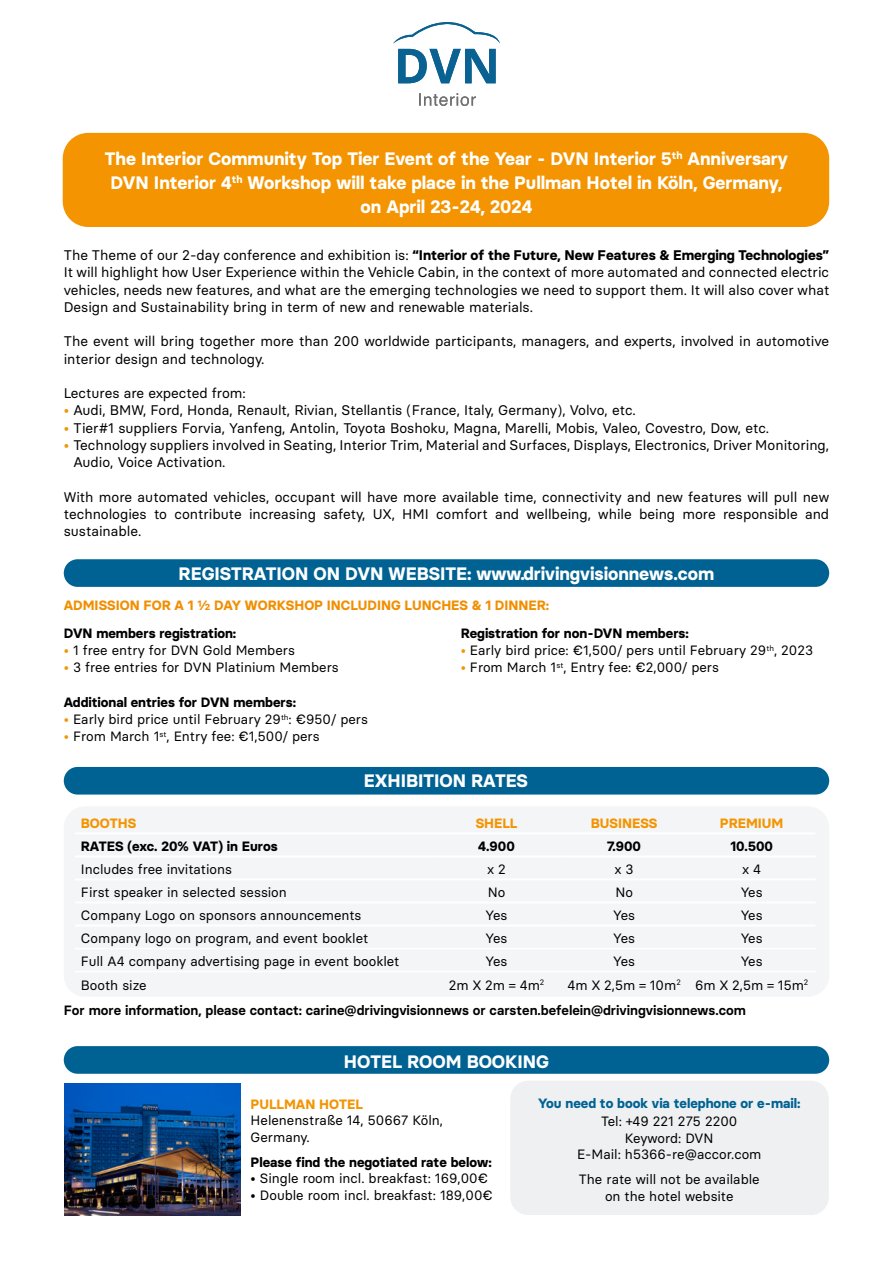
<style>
.page{position:relative;width:893px;height:1263px;background:#fff}
.page>*{position:absolute;margin:0;border:0;box-sizing:border-box;transform-origin:0 0}
.titre{font:700 18px/24px "Basier Circle";color:#fff;text-align:center}
.speakers{font:700 18px "Basier Circle";color:#fff}
.courant{font:13.95px/17.2px "Basier Circle";color:#000;text-align:justify}
.courant-2{font:700 13.95px "Basier Circle";color:#000}
.courant-3{font:13.5px/16.5px "Basier Circle";color:#000}
.speakers_tblx{font:13.5px "Basier Circle";color:#000}
.courant-4{font:700 13.5px "Basier Circle";color:#000}
.courant-5{font:600 13.5px "Basier Circle";color:#000}
.courant-6{font:700 13.5px "Basier Circle";color:#f18e00}
.speakers_tblx-2{font:700 13.5px "Basier Circle";color:#000}
.courant-7{font:700 13.5px "Basier Circle";color:#006293}
.speakers_tblx-3{font:700 13.5px "Basier Circle";color:#f39400}
.s1{font-weight:400}
.s2{color:#f39400}
.s3{font-weight:700;color:#f39400}
</style>
<div class="page">
<div style="left:63px;top:133px;width:766px;height:94px;background:#f39400;border-radius:26px"></div>
<div style="left:64px;top:559px;width:765px;height:28px;background:#006293;border-radius:14px"></div>
<div style="left:64px;top:767px;width:765px;height:27px;background:#006293;border-radius:14px"></div>
<svg style="left:393px;top:22px;width:107px;height:61px"></svg>
<svg style="left:419px;top:93px;width:57px;height:13px"></svg>
<div style="left:64px;top:806px;width:765px;height:191px;background:#f4f5f6;border-radius:21px"></div>
<hr style="left:75px;top:855px;width:358px;height:2px;background:#fff">
<hr style="left:433px;top:855px;width:127px;height:2px;background:#fff">
<hr style="left:560px;top:855px;width:128px;height:2px;background:#fff">
<hr style="left:688px;top:855px;width:127px;height:2px;background:#fff">
<hr style="left:75px;top:878px;width:358px;height:2px;background:#fff">
<hr style="left:433px;top:878px;width:127px;height:2px;background:#fff">
<hr style="left:560px;top:878px;width:128px;height:2px;background:#fff">
<hr style="left:688px;top:878px;width:127px;height:2px;background:#fff">
<hr style="left:75px;top:901px;width:358px;height:2px;background:#fff">
<hr style="left:433px;top:901px;width:127px;height:2px;background:#fff">
<hr style="left:560px;top:901px;width:128px;height:2px;background:#fff">
<hr style="left:688px;top:901px;width:127px;height:2px;background:#fff">
<hr style="left:75px;top:924px;width:358px;height:2px;background:#fff">
<hr style="left:433px;top:924px;width:127px;height:2px;background:#fff">
<hr style="left:560px;top:924px;width:128px;height:2px;background:#fff">
<hr style="left:688px;top:924px;width:127px;height:2px;background:#fff">
<hr style="left:75px;top:832px;width:358px;height:2px;background:#fff">
<hr style="left:433px;top:832px;width:127px;height:2px;background:#fff">
<hr style="left:560px;top:832px;width:128px;height:2px;background:#fff">
<hr style="left:688px;top:832px;width:127px;height:2px;background:#fff">
<hr style="left:75px;top:948px;width:358px;height:1px;background:#fff">
<hr style="left:433px;top:948px;width:127px;height:1px;background:#fff">
<hr style="left:560px;top:948px;width:128px;height:1px;background:#fff">
<hr style="left:688px;top:948px;width:127px;height:1px;background:#fff">
<hr style="left:75px;top:971px;width:358px;height:1px;background:#fff">
<hr style="left:433px;top:971px;width:127px;height:1px;background:#fff">
<hr style="left:560px;top:971px;width:128px;height:1px;background:#fff">
<hr style="left:688px;top:971px;width:127px;height:1px;background:#fff">
<div style="left:64px;top:1046px;width:765px;height:28px;background:#006293;border-radius:14px"></div>
<div style="left:510px;top:1081px;width:319px;height:134px;background:#eef0f1;border-radius:18px"></div>
<img style="left:65px;top:1083px;width:176px;height:132px">
<p class="titre" style="left:105px;top:146px;width:685px">The Interior Community Top Tier Event of the Year - DVN Interior 5<sup>th</sup> Anniversary</p>
<p class="titre" style="left:111px;top:170px;width:673px">DVN Interior 4<sup>th</sup> Workshop will take place in the Pullman Hotel in Köln, Germany, on April 23-24, 2024</p>
<p class="courant-2" style="left:64px;top:247px;width:767px"><span class="s1">The Theme of our 2-day conference and exhibition is:</span> “Interior of the Future, New Features &amp; Emerging Technologies”</p>
<p class="courant" style="left:64px;top:264px;width:767px">It will highlight how User Experience within the Vehicle Cabin, in the context of more automated and connected electric vehicles, needs new features, and what are the emerging technologies we need to support them. It will also cover what Design and Sustainability bring in term of new and renewable materials.</p>
<p class="courant" style="left:64px;top:333px;width:767px">The event will bring together more than 200 worldwide participants, managers, and experts, involved in automotive interior design and technology.</p>
<p class="courant" style="left:64px;top:384px;width:184px">Lectures are expected from:</p>
<p class="courant" style="left:64px;top:402px;width:574px"><span class="s2">•</span> Audi, BMW, Ford, Honda, Renault, Rivian, Stellantis (France, Italy, Germany), Volvo, etc.</p>
<p class="courant" style="left:64px;top:419px;width:707px"><span class="s2">•</span> Tier#1 suppliers Forvia, Yanfeng, Antolin, Toyota Boshoku, Magna, Marelli, Mobis, Valeo, Covestro, Dow, etc.</p>
<p class="courant" style="left:73px;top:436px;width:757px;text-indent:-10px"><span class="s2">•</span> Technology suppliers involved in Seating, Interior Trim, Material and Surfaces, Displays, Electronics, Driver Monitoring,<br>Audio, Voice Activation.</p>
<p class="courant" style="left:64px;top:488px;width:767px">With more automated vehicles, occupant will have more available time, connectivity and new features will pull new technologies to contribute increasing safety, UX, HMI comfort and wellbeing, while being more responsible and sustainable.</p>
<p class="speakers" style="left:179px;top:562px;width:537px">REGISTRATION ON DVN WEBSITE: www.drivingvisionnews.com</p>
<p class="courant-6" style="left:64px;top:597px;width:487px">ADMISSION FOR A 1 1/2 DAY WORKSHOP INCLUDING LUNCHES &amp; 1 DINNER:</p>
<p class="courant-4" style="left:461px;top:625px;width:229px">Registration for non-DVN members:</p>
<p class="courant-3" style="left:461px;top:642px;width:354px"><span class="s2">•</span> Early bird price: €1,500/ pers until February 29<sup>th</sup>, 2023</p>
<p class="courant-3" style="left:461px;top:659px;width:260px"><span class="s2">•</span> From March 1<sup>st</sup>, Entry fee: €2,000/ pers</p>
<p class="courant-4" style="left:64px;top:625px;width:174px">DVN members registration:</p>
<p class="courant-3" style="left:64px;top:642px;width:233px"><span class="s2">•</span> 1 free entry for DVN Gold Members</p>
<p class="courant-3" style="left:64px;top:659px;width:277px"><span class="s2">•</span> 3 free entries for DVN Platinium Members</p>
<p class="courant-4" style="left:64px;top:694px;width:234px">Additional entries for DVN members:</p>
<p class="courant-3" style="left:64px;top:711px;width:306px"><span class="s2">•</span> Early bird price until February 29<sup>th</sup>: €950/ pers</p>
<p class="courant-3" style="left:64px;top:728px;width:258px"><span class="s2">•</span> From March 1<sup>st</sup>, Entry fee: €1,500/ pers</p>
<p class="speakers" style="left:364px;top:770px;width:166px">EXHIBITION RATES</p>
<p class="speakers_tblx-3" style="left:81px;top:815px;width:57px">BOOTHS</p>
<p class="speakers_tblx-3" style="left:476px;top:815px;width:43px">SHELL</p>
<p class="speakers_tblx-3" style="left:591px;top:815px;width:68px">BUSINESS</p>
<p class="speakers_tblx-3" style="left:720px;top:815px;width:65px">PREMIUM</p>
<p class="speakers_tblx-2" style="left:81px;top:838px;width:198px">RATES (exc. 20% VAT) in Euros</p>
<p class="speakers_tblx-2" style="left:478px;top:838px;width:38px">4.900</p>
<p class="speakers_tblx-2" style="left:607px;top:838px;width:35px">7.900</p>
<p class="speakers_tblx-2" style="left:730px;top:838px;width:44px">10.500</p>
<p class="speakers_tblx" style="left:81px;top:861px;width:153px">Includes free invitations</p>
<p class="speakers_tblx" style="left:487px;top:861px;width:20px">x 2</p>
<p class="speakers_tblx" style="left:615px;top:861px;width:20px">x 3</p>
<p class="speakers_tblx" style="left:742px;top:861px;width:20px">x 4</p>
<p class="speakers_tblx" style="left:81px;top:884px;width:207px">First speaker in selected session</p>
<p class="speakers_tblx" style="left:488px;top:884px;width:19px">No</p>
<p class="speakers_tblx" style="left:615px;top:884px;width:19px">No</p>
<p class="speakers_tblx" style="left:741px;top:884px;width:23px">Yes</p>
<p class="speakers_tblx" style="left:81px;top:907px;width:282px">Company Logo on sponsors announcements</p>
<p class="speakers_tblx" style="left:486px;top:907px;width:23px">Yes</p>
<p class="speakers_tblx" style="left:613px;top:907px;width:23px">Yes</p>
<p class="speakers_tblx" style="left:741px;top:907px;width:23px">Yes</p>
<p class="speakers_tblx" style="left:81px;top:930px;width:289px">Company logo on program, and event booklet</p>
<p class="speakers_tblx" style="left:486px;top:930px;width:23px">Yes</p>
<p class="speakers_tblx" style="left:613px;top:930px;width:23px">Yes</p>
<p class="speakers_tblx" style="left:741px;top:930px;width:23px">Yes</p>
<p class="speakers_tblx" style="left:81px;top:953px;width:320px">Full A4 company advertising page in event booklet</p>
<p class="speakers_tblx" style="left:486px;top:953px;width:23px">Yes</p>
<p class="speakers_tblx" style="left:613px;top:953px;width:23px">Yes</p>
<p class="speakers_tblx" style="left:741px;top:953px;width:23px">Yes</p>
<p class="speakers_tblx" style="left:81px;top:976px;width:67px">Booth size</p>
<p class="speakers_tblx" style="left:449px;top:976px;width:97px">2m X 2m = 4m<sup>2</sup></p>
<p class="speakers_tblx" style="left:567px;top:976px;width:115px">4m X 2,5m = 10m<sup>2</sup></p>
<p class="speakers_tblx" style="left:695px;top:976px;width:115px">6m X 2,5m = 15m<sup>2</sup></p>
<p class="courant-5" style="left:64px;top:1002px;width:684px">For more information, please contact: carine@drivingvisionnews or carsten.befelein@drivingvisionnews.com</p>
<p class="speakers" style="left:344px;top:1050px;width:207px">HOTEL ROOM BOOKING</p>
<p class="courant-3" style="left:251px;top:1095px;width:194px"><span class="s3">PULLMAN HOTEL<br></span>Helenenstraße 14, 50667 Köln,<br>Germany.</p>
<p class="courant-4" style="left:251px;top:1154px;width:242px">Please find the negotiated rate below:</p>
<p class="courant-3" style="left:251px;top:1170px;width:239px">• Single room incl. breakfast: 169,00€</p>
<p class="courant-3" style="left:251px;top:1186px;width:244px">• Double room incl. breakfast: 189,00€</p>
<p class="courant-7" style="left:538px;top:1094px;width:263px">You need to book via telephone or e-mail:</p>
<p class="courant-3" style="left:601px;top:1113px;width:138px">Tel: +49 221 275 2200</p>
<p class="courant-3" style="left:625px;top:1129px;width:90px">Keyword: DVN</p>
<p class="courant-3" style="left:577px;top:1146px;width:186px">E-Mail: h5366-re@accor.com</p>
<p class="courant-3" style="left:579px;top:1171px;width:182px;text-align:center">The rate will not be available on the hotel website</p>
</div>
